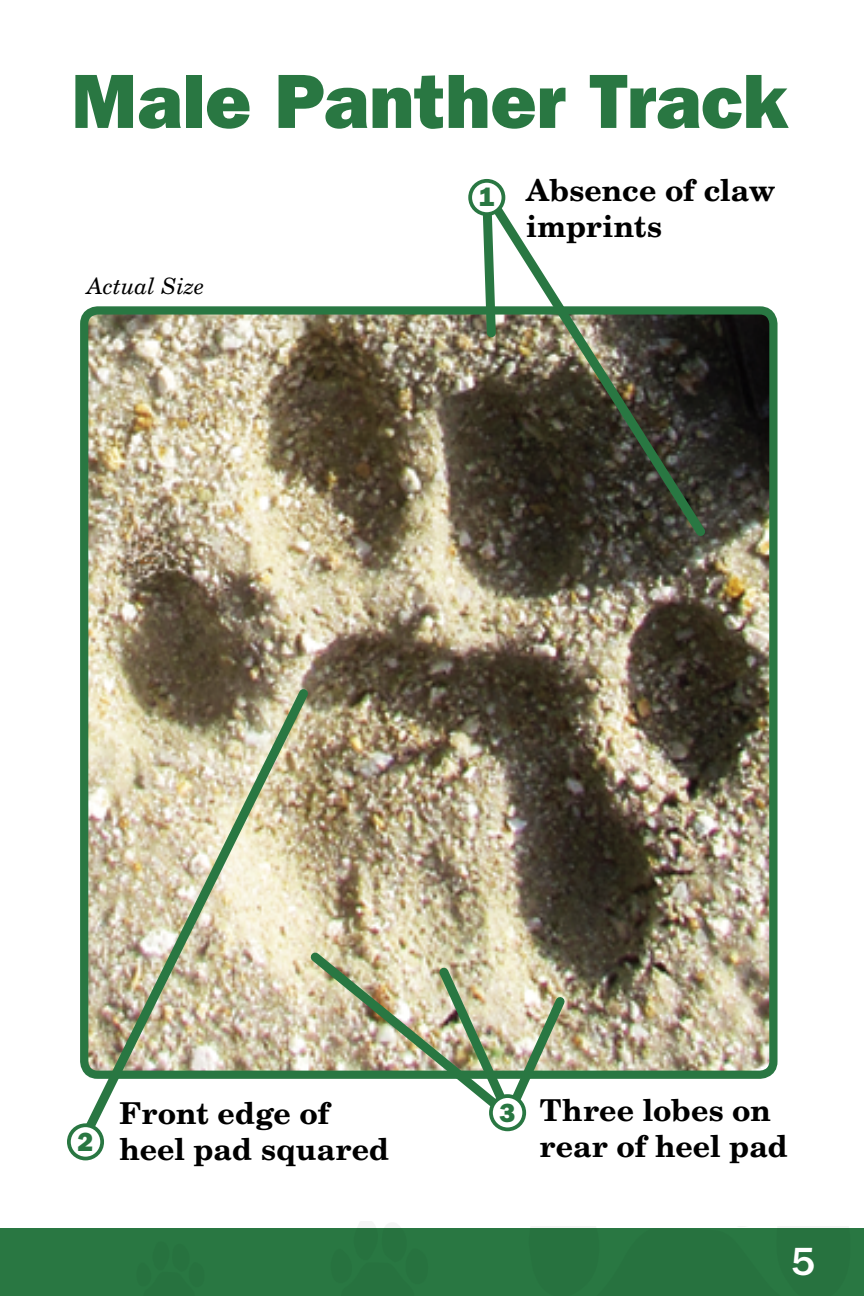
<style>
.page{position:relative;width:864px;height:1296px;background:#fff}
.page>*{position:absolute;margin:0;border:0;box-sizing:border-box;transform-origin:0 0}
.t1{font:77.1px "ITC Franklin Gothic Std Hvy";color:#297742}
.t2{font:500 40.8px "ITC Franklin Gothic Std";color:#fff}
.t3{font:700 30px/36.3px "New Century Schlbk LT Std";letter-spacing:.005em;color:#000}
.t4{font:26.4px "ITC Franklin Gothic Std Hvy";color:#297742}
.t5{font:italic 22.5px "New Century Schlbk LT Std";color:#000}
</style>
<div class="page">
<div style="left:0;top:1228px;width:864px;height:68px;background:#297742"></div>
<img style="left:89px;top:315px;width:680px;height:755px">
<div style="left:80px;top:306px;width:698px;height:773px;border:8px solid #297742;border-radius:14px"></div>
<img style="left:72px;top:682px;width:244px;height:468px">
<img style="left:303px;top:944px;width:269px;height:181px">
<svg style="left:474px;top:181px;width:239px;height:363px"></svg>
<div style="left:491px;top:1096px;width:33px;height:33px;background:#fff;border-radius:50%"></div>
<div style="left:489px;top:1094px;width:37px;height:37px;border:4px solid #297742;border-radius:50%"></div>
<div style="left:470px;top:181px;width:33px;height:33px;background:#fff;border-radius:50%"></div>
<div style="left:468px;top:179px;width:37px;height:37px;border:4px solid #297742;border-radius:50%"></div>
<div style="left:69px;top:1125px;width:33px;height:34px;background:#fff;border-radius:50%"></div>
<div style="left:67px;top:1123px;width:37px;height:37px;border:4px solid #297742;border-radius:50%"></div>
<p class="t1" style="left:71px;top:56px;width:718px">Male Panther Track</p>
<p class="t5" style="left:87px;top:272px;width:119px">Actual Size</p>
<p class="t4" style="left:479px;top:182px;width:17px">1</p>
<p class="t3" style="left:526px;top:172px;width:251px">Absence of claw imprints</p>
<p class="t3" style="left:119px;top:1095px;width:211px">Front edge of</p>
<p class="t4" style="left:78px;top:1126px;width:17px">2</p>
<p class="t3" style="left:119px;top:1131px;width:271px">heel pad squared</p>
<p class="t4" style="left:500px;top:1097px;width:17px">3</p>
<p class="t3" style="left:540px;top:1092px;width:250px">Three lobes on rear of heel pad</p>
<p class="t2" style="left:792px;top:1239px;width:25px">5</p>
</div>
